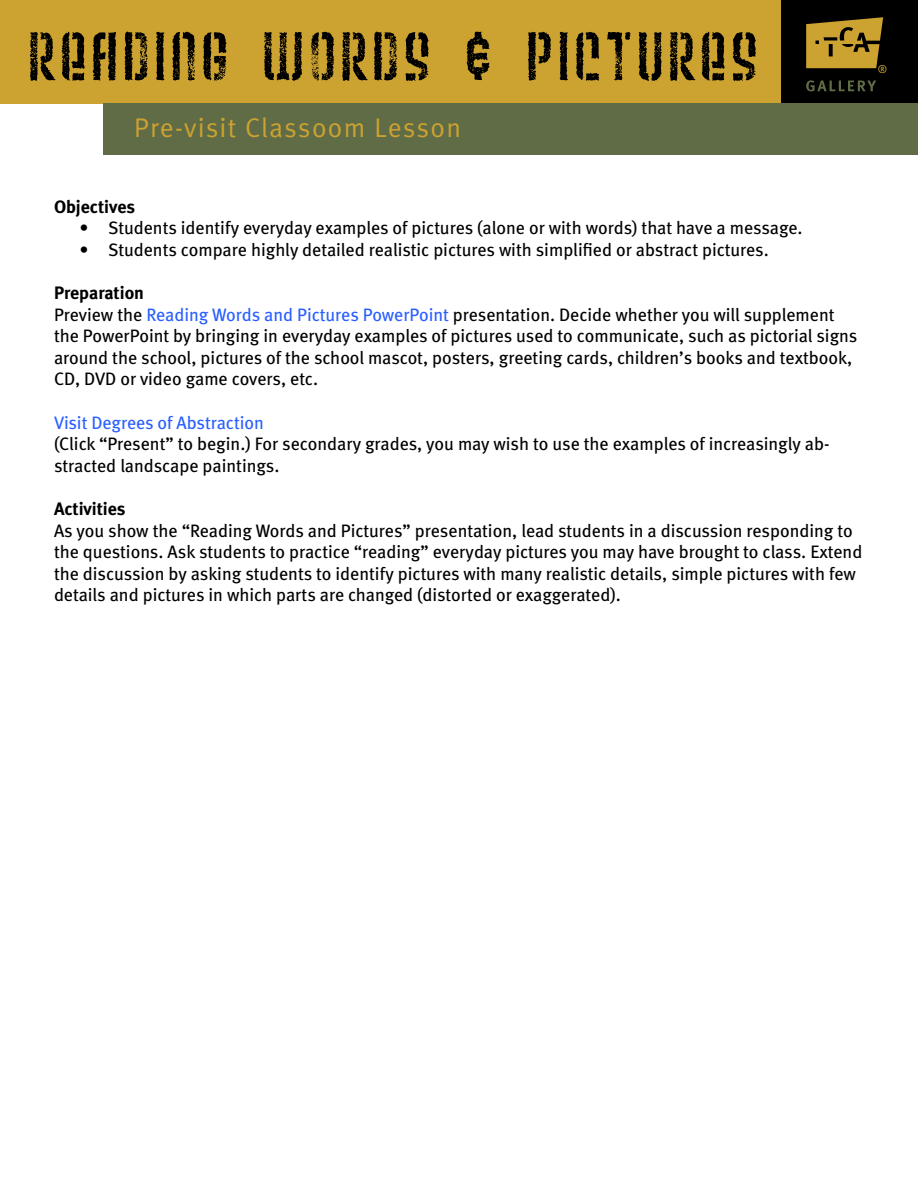
<style>
.page{position:relative;width:918px;height:1188px;background:#fff}
.page>*{position:absolute;margin:0;border:0;box-sizing:border-box;transform-origin:0 0}
.t1{font:69px "Weltron Urban";letter-spacing:.02em;color:#000}
.t2{font:27px "Meta Normal";letter-spacing:.045em;color:#cca231}
.t3{font:18px/21.6px "Meta Book LF";color:#000}
.t4{font:18px/21.6px "Meta";color:#000}
.t5{font:700 18px "Meta";color:#000}
.t6{font:18px "Meta Book LF";color:#2a5fff}
.t7{font:11.1px "Meta";color:#cca231}
.s1{color:#2a5fff}
</style>
<div class="page">
<div style="left:468px;top:0;width:450px;height:122px;background:#000"></div>
<div style="left:0;top:0;width:781px;height:104px;background:#cca231"></div>
<div style="left:103px;top:104px;width:815px;height:51px;background:#606c46"></div>
<svg style="left:806px;top:17px;width:77px;height:51px"></svg>
<svg style="left:806px;top:80px;width:70px;height:11px"></svg>
<h1 class="t1" style="left:23px;top:14px;width:734px">READING WORDS &amp; PICTURES</h1>
<h2 class="t2" style="left:134px;top:112px;width:328px">Pre-visit Classoom Lesson</h2>
<p class="t7" style="left:878px;top:62px;width:11px">®</p>
<p class="t5" style="left:54px;top:195px;width:83px">Objectives</p>
<p class="t3" style="left:80px;top:217px;width:725px">• Students identify everyday examples of pictures (alone or with words) that have a message.</p>
<p class="t3" style="left:80px;top:238px;width:691px">• Students compare highly detailed realistic pictures with simplified or abstract pictures.</p>
<p class="t5" style="left:54px;top:281px;width:92px">Preparation</p>
<p class="t3" style="left:54px;top:303px;width:805px">Preview the <span class="s1">Reading Words and Pictures PowerPoint</span> presentation. Decide whether you will supplement the PowerPoint by bringing in everyday examples of pictures used to communicate, such as pictorial signs around the school, pictures of the school mascot, posters, greeting cards, children’s books and textbook, CD, DVD or video game covers, etc.</p>
<p class="t6" style="left:54px;top:411px;width:212px">Visit Degrees of Abstraction</p>
<p class="t3" style="left:54px;top:433px;width:777px">(Click “Present” to begin.) For secondary grades, you may wish to use the examples of increasingly ab&shy;stracted landscape paintings.</p>
<p class="t5" style="left:54px;top:497px;width:73px">Activities</p>
<p class="t4" style="left:54px;top:519px;width:810px">As you show the “Reading Words and Pictures” presentation, lead students in a discussion responding to the questions. Ask students to practice “reading” everyday pictures you may have brought to class. Extend the discussion by asking students to identify pictures with many realistic details, simple pictures with few details and pictures in which parts are changed (distorted or exaggerated).</p>
</div>
